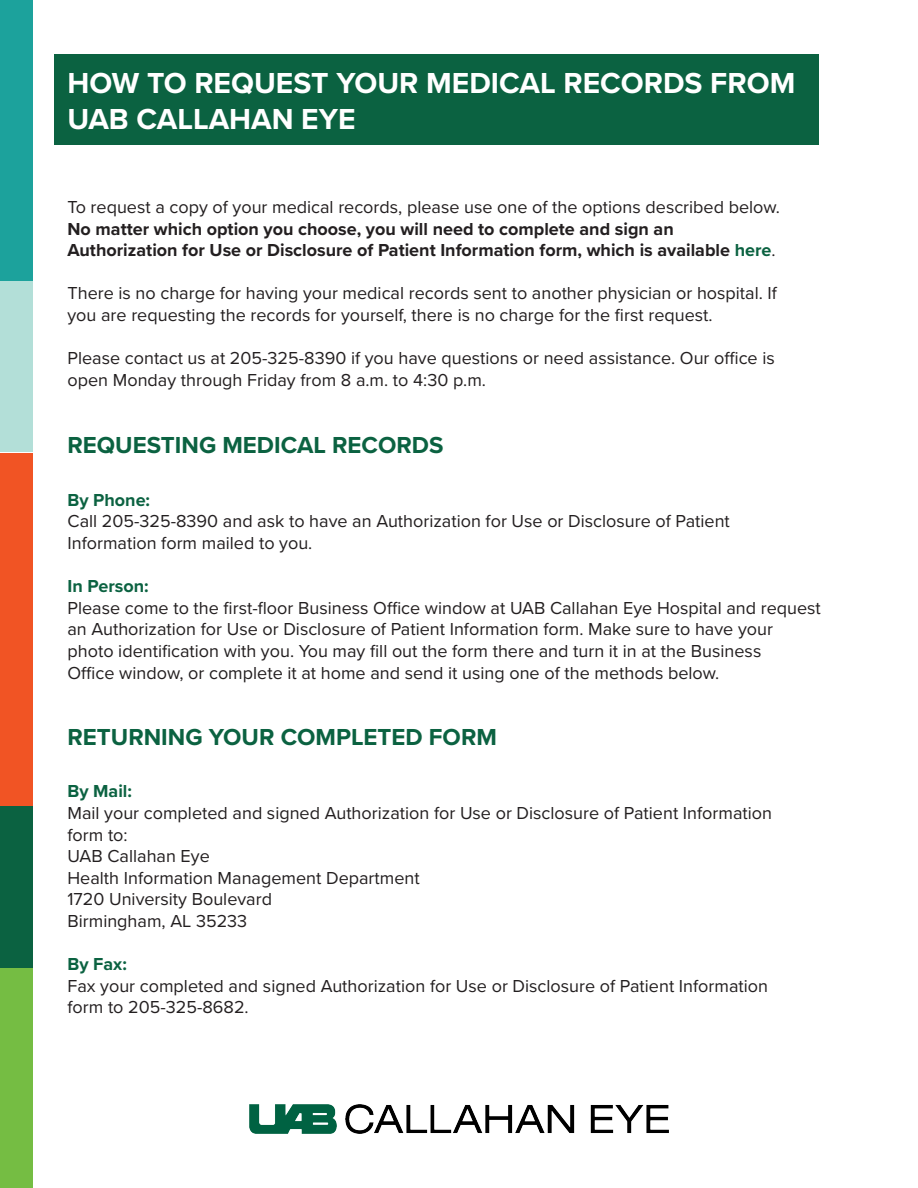
<style>
.page{position:relative;width:918px;height:1188px;background:#fff}
.page>*{position:absolute;margin:0;border:0;box-sizing:border-box;transform-origin:0 0}
.t1{font:700 30px "Proxima Nova";color:#fff}
.t2{font:700 24px "Proxima Nova";color:#0b6241}
.t3{font:18px "Proxima Nova";color:#231f20}
.t4{font:700 18px "Proxima Nova";color:#231f20}
.t5{font:700 18px "Proxima Nova";color:#0b6241}
.s1{color:#0b6241}
.s2{font-weight:400}
</style>
<div class="page">
<div style="left:0;top:799px;width:32px;height:170px;background:#0b6241"></div>
<div style="left:0;top:281px;width:32px;height:171px;background:#b3dfd8"></div>
<div style="left:0;top:969px;width:32px;height:219px;background:#75bd43"></div>
<div style="left:0;top:0;width:32px;height:281px;background:#1ca29c"></div>
<div style="left:0;top:454px;width:32px;height:352px;background:#f15424"></div>
<div style="left:54px;top:54px;width:765px;height:91px;background:#0b6241"></div>
<img style="left:250px;top:1105px;width:418px;height:29px">
<p class="t1" style="left:68px;top:61px;width:729px">HOW TO REQUEST YOUR MEDICAL RECORDS FROM</p>
<p class="t1" style="left:68px;top:97px;width:290px">UAB CALLAHAN EYE</p>
<p class="t3" style="left:68px;top:194px;width:714px">To request a copy of your medical records, please use one of the options described below.</p>
<p class="t4" style="left:68px;top:215px;width:608px">No matter which option you choose, you will need to complete and sign an</p>
<p class="t4" style="left:68px;top:237px;width:710px">Authorization for Use or Disclosure of Patient Information form, which is available <span class="s1">here</span><span class="s2">.</span></p>
<p class="t3" style="left:68px;top:280px;width:711px">There is no charge for having your medical records sent to another physician or hospital. If</p>
<p class="t3" style="left:68px;top:302px;width:647px">you are requesting the records for yourself, there is no charge for the first request.</p>
<p class="t3" style="left:68px;top:345px;width:709px">Please contact us at 205-325-8390 if you have questions or need assistance. Our office is</p>
<p class="t3" style="left:68px;top:366px;width:420px">open Monday through Friday from 8 a.m. to 4:30 p.m.</p>
<p class="t2" style="left:68px;top:427px;width:378px">REQUESTING MEDICAL RECORDS</p>
<p class="t5" style="left:68px;top:486px;width:84px">By Phone:</p>
<p class="t3" style="left:68px;top:508px;width:664px">Call 205-325-8390 and ask to have an Authorization for Use or Disclosure of Patient</p>
<p class="t3" style="left:68px;top:530px;width:246px">Information form mailed to you.</p>
<p class="t5" style="left:68px;top:573px;width:83px">In Person:</p>
<p class="t3" style="left:68px;top:594px;width:755px">Please come to the first-floor Business Office window at UAB Callahan Eye Hospital and request</p>
<p class="t3" style="left:68px;top:616px;width:707px">an Authorization for Use or Disclosure of Patient Information form. Make sure to have your</p>
<p class="t3" style="left:68px;top:638px;width:695px">photo identification with you. You may fill out the form there and turn it in at the Business</p>
<p class="t3" style="left:68px;top:659px;width:653px">Office window, or complete it at home and send it using one of the methods below.</p>
<p class="t2" style="left:68px;top:719px;width:431px">RETURNING YOUR COMPLETED FORM</p>
<p class="t5" style="left:68px;top:778px;width:66px">By Mail:</p>
<p class="t3" style="left:68px;top:800px;width:706px">Mail your completed and signed Authorization for Use or Disclosure of Patient Information</p>
<p class="t3" style="left:68px;top:821px;width:62px">form to:</p>
<p class="t3" style="left:68px;top:843px;width:144px">UAB Callahan Eye</p>
<p class="t3" style="left:68px;top:864px;width:354px">Health Information Management Department</p>
<p class="t3" style="left:68px;top:886px;width:206px">1720 University Boulevard</p>
<p class="t3" style="left:68px;top:908px;width:181px">Birmingham, AL 35233</p>
<p class="t5" style="left:68px;top:951px;width:61px">By Fax:</p>
<p class="t3" style="left:68px;top:972px;width:702px">Fax your completed and signed Authorization for Use or Disclosure of Patient Information</p>
<p class="t3" style="left:68px;top:994px;width:183px">form to 205-325-8682.</p>
</div>
